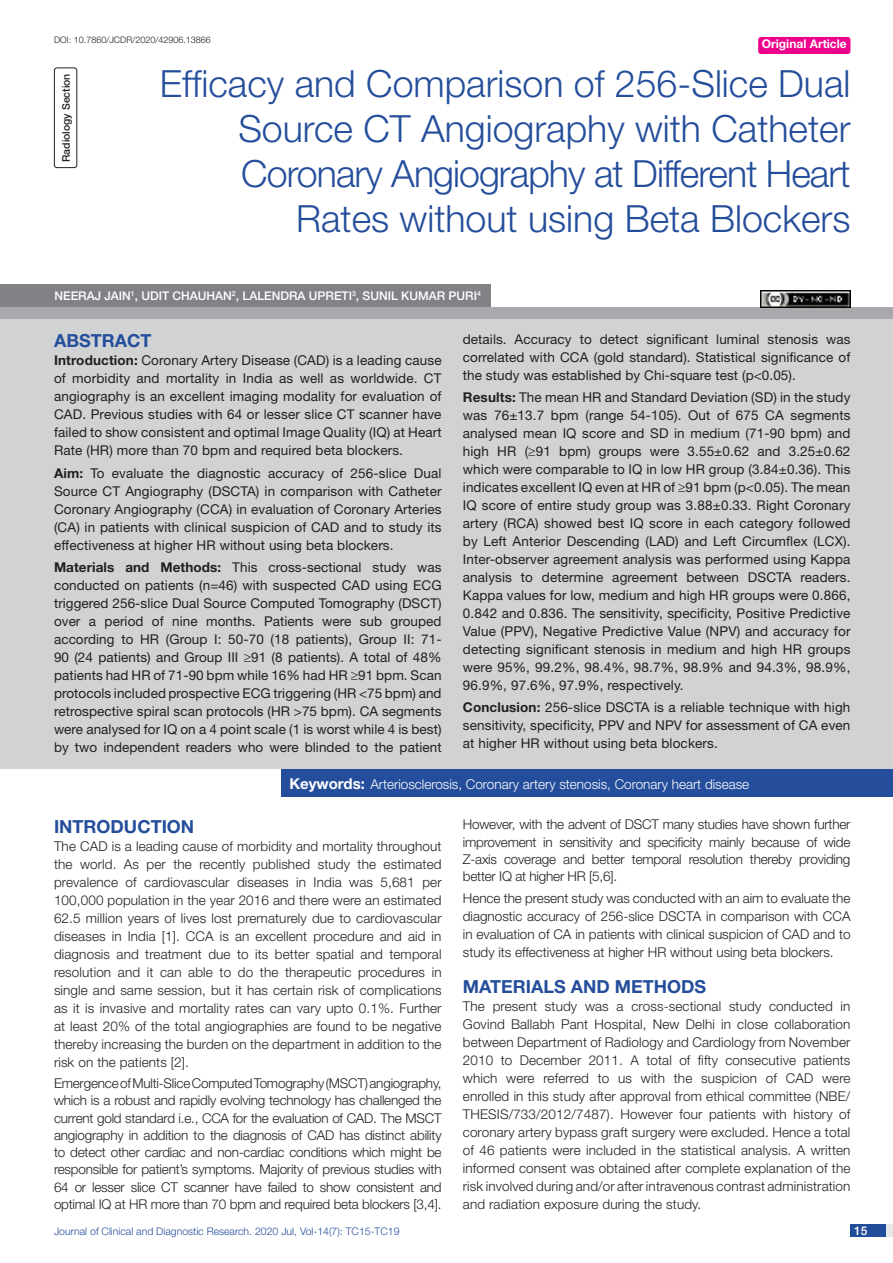
<style>
.page{position:relative;width:893px;height:1263px;background:#fff}
.page>*{position:absolute;margin:0;border:0;box-sizing:border-box;transform-origin:0 0}
.t1{font:300 37.5px/45px "Helvetica Neue";color:#244e9b;text-align:right}
.Heading{font:700 18px "Helvetica Neue";color:#244e9b}
.Abstract_head{font:700 18px "Helvetica Neue";color:#244e9b}
.Abstract_Text{font:13.5px/18px "Helvetica Neue";letter-spacing:.01em;color:#231f20;text-align:justify}
.Body_text{font:300 13.5px/18px "Helvetica Neue";color:#231f20;text-align:justify}
.Key_words{font:300 13.5px "Helvetica Neue";color:#fff}
.Author{font:500 12px "Helvetica Neue";color:#fff}
.t2{font:700 12px "Helvetica Neue";color:#fff}
.t3{font:300 10.5px "Helvetica Neue";color:#244e9b}
.section{font:500 10.5px "Helvetica Neue";color:#231f20}
.DOI{font:300 9px "Helvetica Neue";color:#231f20}
.s1{font-weight:700}
.s2{font-weight:700;font-size:15px}
</style>
<div class="page">
<div style="left:850px;top:1224px;width:43px;height:13px;background:#e6e7e9"></div>
<div style="left:850px;top:1224px;width:35px;height:13px;background:#214c99"></div>
<div style="left:758px;top:37px;width:92px;height:17px;background:#ed028c;border-radius:3px"></div>
<div style="left:54px;top:68px;width:23px;height:100px;border:1px solid #231f20;border-radius:3px"></div>
<div style="left:0;top:307px;width:893px;height:12px;background:#a8a9ad"></div>
<div style="left:0;top:284px;width:491px;height:23px;background:#808285"></div>
<div style="left:0;top:319px;width:893px;height:450px;background:#d1d2d4"></div>
<div style="left:281px;top:769px;width:612px;height:28px;background:#244e9b"></div>
<img style="left:760px;top:290px;width:90px;height:17px">
<p class="DOI" style="left:54px;top:35px;width:158px">DOI: 10.7860/JCDR/2020/42906.13866</p>
<p class="t2" style="left:762px;top:37px;width:87px">Original Article</p>
<p class="section" style="left:60px;top:162px;width:90px;rotate:-90deg">RADIOLOGY SECTION</p>
<p class="t1" style="left:160px;top:60px;width:692px">Efficacy and Comparison of 256-Slice Dual Source CT Angiography with Catheter Coronary Angiography at Different Heart Rates without using Beta Blockers</p>
<p class="Author" style="left:54px;top:289px;width:404px">NEERAJ JAIN <sup>1</sup>, UDIT CHAUHAN <sup>2</sup>, LALENDRA UPRETI<sup>3</sup>, SUN IL KUMAR PUR</p>
<p class="Author" style="left:474px;top:289px;width:9px">I<sup>4</sup></p>
<p class="Abstract_head" style="left:54px;top:330px;width:99px">ABSTRACT</p>
<p class="Abstract_Text" style="left:54px;top:351px;width:389px"><span class="s1">Introduction:</span> Coronary Artery Disease (CAD) is a leading cause of morbidity and mortality in India as well as worldwide. CT angiography is an excellent imaging modality for evaluation of CAD. Previous studies with 64 or lesser slice CT scanner have failed to show consistent and optimal Image Quality (IQ) at Heart Rate (HR) more than 70 bpm and required beta blockers.</p>
<p class="Abstract_Text" style="left:54px;top:464px;width:389px"><span class="s1">Aim:</span> To evaluate the diagnostic accuracy of 256-slice Dual Source CT Angiography (DSCTA) in comparison with Catheter Coronary Angiography (CCA) in evaluation of Coronary Arteries (CA) in patients with clinical suspicion of CAD and to study its effectiveness at higher HR without using beta blockers.</p>
<p class="Abstract_Text" style="left:54px;top:558px;width:389px"><span class="s1">Materials and Methods:</span> This cross-sectional study was conducted on patients (n=46) with suspected CAD using ECG triggered 256-slice Dual Source Computed Tomography (DSCT) over a period of nine months. Patients were sub grouped according to HR (Group I: 50-70 (18 patients), Group II: 71- 90 (24 patients) and Group III ≥91 (8 patients). A total of 48% patients had HR of 71-90 bpm while 16% had HR ≥91 bpm. Scan protocols included prospective ECG triggering (HR &lt;75 bpm) and retrospective spiral scan protocols (HR &gt;75 bpm). CA segments were analysed for IQ on a 4 point scale (1 is worst while 4 is best) by two independent readers who were blinded to the patient</p>
<p class="Abstract_Text" style="left:463px;top:330px;width:389px">details. Accuracy to detect significant luminal stenosis was correlated with CCA (gold standard). Statistical significance of the study was established by Chi-square test (p&lt;0.05).</p>
<p class="Abstract_Text" style="left:463px;top:388px;width:389px"><span class="s1">Results:</span> The mean HR and Standard Deviation (SD) in the study was 76±13.7 bpm (range 54-105). Out of 675 CA segments analysed mean IQ score and SD in medium (71-90 bpm) and high HR (≥91 bpm) groups were 3.55±0.62 and 3.25±0.62 which were comparable to IQ in low HR group (3.84±0.36). This indicates excellent IQ even at HR of ≥91 bpm (p&lt;0.05). The mean IQ score of entire study group was 3.88±0.33. Right Coronary artery (RCA) showed best IQ score in each category followed by Left Anterior Descending (LAD) and Left Circumflex (LCX).<br>Inter-observer agreement analysis was performed using Kappa analysis to determine agreement between DSCTA readers.<br>Kappa values for low, medium and high HR groups were 0.866, 0.842 and 0.836. The sensitivity, specificity, Positive Predictive Value (PPV), Negative Predictive Value (NPV) and accuracy for detecting significant stenosis in medium and high HR groups were 95%, 99.2%, 98.4%, 98.7%, 98.9% and 94.3%, 98.9%, 96.9%, 97.6%, 97.9%, respectively.</p>
<p class="Abstract_Text" style="left:463px;top:698px;width:389px"><span class="s1">Conclusion:</span> 256-slice DSCTA is a reliable technique with high sensitivity, specificity, PPV and NPV for assessment of CA even at higher HR without using beta blockers.</p>
<p class="Key_words" style="left:289px;top:776px;width:461px"><span class="s2">Keywords:</span> Arteriosclerosis, Coronary artery stenosis, Coronary heart disease</p>
<p class="Heading" style="left:54px;top:815px;width:142px">INTRODUCTION</p>
<p class="Body_text" style="left:54px;top:837px;width:389px">The CAD is a leading cause of morbidity and mortality throughout the world. As per the recently published study the estimated prevalence of cardiovascular diseases in India was 5,681 per 100,000 population in the year 2016 and there were an estimated 62.5 million years of lives lost prematurely due to cardiovascular diseases in India [1]. CCA is an excellent procedure and aid in diagnosis and treatment due to its better spatial and temporal resolution and it can able to do the therapeutic procedures in single and same session, but it has certain risk of complications as it is invasive and mortality rates can vary upto 0.1%. Further at least 20% of the total angiographies are found to be negative thereby increasing the burden on the department in addition to the risk on the patients [2].</p>
<p class="Body_text" style="left:54px;top:1074px;width:389px;line-height:17.2px">Emergence of Multi-Slice Computed Tomography (MSCT) angiography, which is a robust and rapidly evolving technology has challenged the current gold standard i.e., CCA for the evaluation of CAD. The MSCT angiography in addition to the diagnosis of CAD has distinct ability to detect other cardiac and non-cardiac conditions which might be responsible for patient’s symptoms. Majority of previous studies with 64 or lesser slice CT scanner have failed to show consistent and optimal IQ at HR more than 70 bpm and required beta blockers [3,4].</p>
<p class="Body_text" style="left:463px;top:816px;width:389px;line-height:17.2px">However, with the advent of DSCT many studies have shown further improvement in sensitivity and specificity mainly because of wide Z-axis coverage and better temporal resolution thereby providing better IQ at higher HR [5,6].</p>
<p class="Body_text" style="left:463px;top:889px;width:389px">Hence the present study was conducted with an aim to evaluate the diagnostic accuracy of 256-slice DSCTA in comparison with CCA in evaluation of CA in patients with clinical suspicion of CAD and to study its effectiveness at higher HR without using beta blockers.</p>
<p class="Heading" style="left:463px;top:975px;width:245px">MATERIALS AND METHODS</p>
<p class="Body_text" style="left:463px;top:997px;width:389px">The present study was a cross-sectional study conducted in Govind Ballabh Pant Hospital, New Delhi in close collaboration between Department of Radiology and Cardiology from November 2010 to December 2011. A total of fifty consecutive patients which were referred to us with the suspicion of CAD were enrolled in this study after approval from ethical committee (NBE/ THESIS/733/2012/7487). However four patients with history of coronary artery bypass graft surgery were excluded. Hence a total of 46 patients were included in the statistical analysis. A written informed consent was obtained after complete explanation of the risk involved during and/or after intravenous contrast administration and radiation exposure during the study.</p>
<p class="t3" style="left:54px;top:1225px;width:347px">Journal of Clinical and Diagnostic Research. 2020 Jul, Vol-14(7): TC15-TC19</p>
<p class="Author" style="left:854px;top:1223px;width:15px">15</p>
</div>
